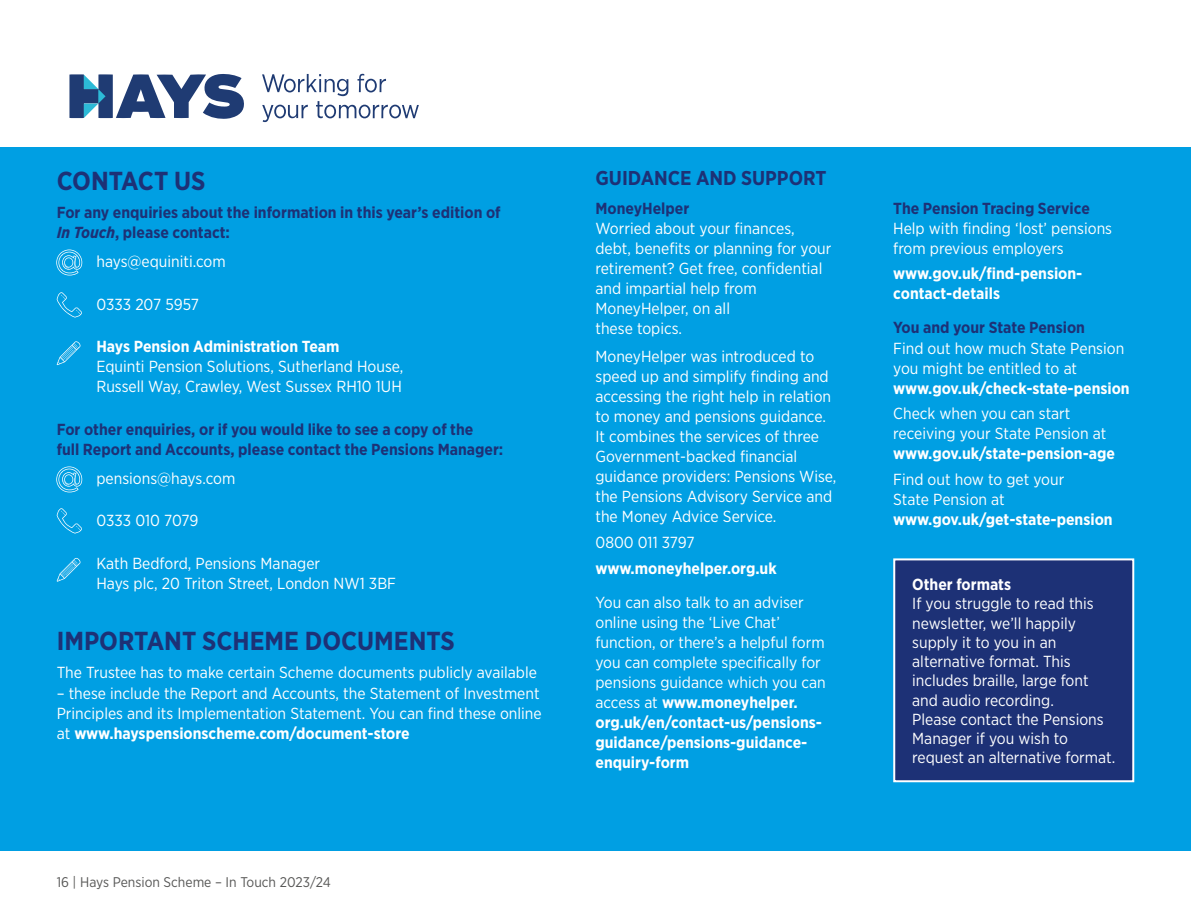
<style>
.page{position:relative;width:1191px;height:908px;background:#fff}
.page>*{position:absolute;margin:0;border:0;box-sizing:border-box;transform-origin:0 0}
.t1{font:700 26px "Gotham Narrow";color:#1d3176}
.t2{font:700 20px "Gotham Narrow";color:#1d3176}
.t3{font:16px/20px "Gotham Narrow";color:#fff}
.t4{font:700 16px/20px "Gotham Narrow";color:#1d3176}
.t5{font:700 16px/20px "Gotham Narrow";color:#fff}
.t6{font:14px "Gotham Narrow";color:#575756}
.s1{font-style:italic}
.s2{font-weight:700}
</style>
<div class="page">
<svg style="left:69px;top:73px;width:350px;height:49px"></svg>
<div style="left:0;top:147px;width:1191px;height:703px;background:#009fe3"></div>
<svg style="left:57px;top:292px;width:25px;height:25px"></svg>
<svg style="left:57px;top:508px;width:25px;height:25px"></svg>
<svg style="left:57px;top:341px;width:24px;height:24px"></svg>
<svg style="left:57px;top:557px;width:24px;height:24px"></svg>
<svg style="left:56px;top:249px;width:26px;height:26px"></svg>
<svg style="left:56px;top:466px;width:26px;height:26px"></svg>
<div style="left:894px;top:559px;width:239px;height:221px;background:#1d3176"></div>
<div style="left:893px;top:558px;width:241px;height:223px;border:2px solid #fff"></div>
<h1 class="t1" style="left:57px;top:164px;width:150px">CONTACT US</h1>
<p class="t4" style="left:57px;top:202px;width:445px">For any enquiries about the information in this year’s edition of<br><span class="s1">In Touch</span>, please contact:</p>
<p class="t3" style="left:96px;top:251px;width:131px">hays@equiniti.com</p>
<p class="t3" style="left:96px;top:293px;width:104px">0333 207 5957</p>
<p class="t5" style="left:96px;top:336px;width:245px">Hays Pension Administration Team</p>
<p class="t3" style="left:96px;top:356px;width:309px">Equinti Pension Solutions, Sutherland House,<br>Russell Way, Crawley, West Sussex RH10 1UH</p>
<p class="t4" style="left:57px;top:419px;width:448px">For other enquiries, or if you would like to see a copy of the<br>full Report and Accounts, please contact the Pensions Manager:</p>
<p class="t3" style="left:96px;top:467px;width:140px">pensions@hays.com</p>
<p class="t3" style="left:96px;top:510px;width:104px">0333 010 7079</p>
<p class="t3" style="left:96px;top:553px;width:301px">Kath Bedford, Pensions Manager<br>Hays plc, 20 Triton Street, London NW1 3BF</p>
<h1 class="t1" style="left:57px;top:623px;width:400px">IMPORTANT SCHEME DOCUMENTS</h1>
<p class="t3" style="left:57px;top:662px;width:482px">The Trustee has to make certain Scheme documents publicly available</p>
<p class="t3" style="left:57px;top:682px;width:486px">– these include the Report and Accounts, the Statement of Investment<br>Principles and its Implementation Statement. You can find these online at <span class="s2">www.hayspensionscheme.com/document-store</span></p>
<p class="t6" style="left:57px;top:873px;width:276px">16 | Hays Pension Scheme – In Touch 2023/24</p>
<p class="t2" style="left:595px;top:165px;width:233px">GUIDANCE AND SUPPORT</p>
<p class="t4" style="left:595px;top:198px;width:95px">MoneyHelper</p>
<p class="t3" style="left:595px;top:217px;width:237px">Worried about your finances, debt, benefits or planning for your retirement? Get free, confidential and impartial help from<br>MoneyHelper, on all<br>these topics.</p>
<p class="t3" style="left:595px;top:346px;width:242px">MoneyHelper was introduced to speed up and simplify finding and accessing the right help in relation to money and pensions guidance.<br>It combines the services of three<br>Government-backed financial guidance providers: Pensions Wise, the Pensions Advisory Service and the Money Advice Service.</p>
<p class="t3" style="left:595px;top:532px;width:101px">0800 011 3797</p>
<p class="t5" style="left:595px;top:557px;width:183px">www.moneyhelper.org.uk</p>
<p class="t3" style="left:595px;top:591px;width:232px">You can also talk to an adviser online using the ‘Live Chat’ function, or there’s a helpful form you can complete specifically for pensions guidance which you can access at <span class="s2">www.moneyhelper. org.uk/en/contact-us/pensions&shy;guidance/pensions-guidance&shy;enquiry-form</span></p>
<p class="t4" style="left:893px;top:198px;width:198px">The Pension Tracing Service</p>
<p class="t3" style="left:893px;top:217px;width:220px">Help with finding ‘lost’ pensions from previous employers</p>
<p class="t5" style="left:893px;top:263px;width:191px">www.gov.uk/find-pension&shy;contact-details</p>
<p class="t4" style="left:893px;top:317px;width:193px">You and your State Pension</p>
<p class="t3" style="left:893px;top:337px;width:233px">Find out how much State Pension you might be entitled to at</p>
<p class="t5" style="left:893px;top:377px;width:238px">www.gov.uk/check-state-pension</p>
<p class="t3" style="left:893px;top:403px;width:215px">Check when you can start receiving your State Pension at</p>
<p class="t5" style="left:893px;top:443px;width:223px">www.gov.uk/state-pension-age</p>
<p class="t3" style="left:893px;top:469px;width:173px">Find out how to get your<br>State Pension at</p>
<p class="t5" style="left:893px;top:509px;width:221px">www.gov.uk/get-state-pension</p>
<p class="t5" style="left:912px;top:574px;width:100px">Other formats</p>
<p class="t3" style="left:912px;top:593px;width:204px;line-height:19.2px">If you struggle to read this newsletter, we’ll happily supply it to you in an alternative format. This includes braille, large font and audio recording.<br>Please contact the Pensions<br>Manager if you wish to request an alternative format.</p>
</div>
